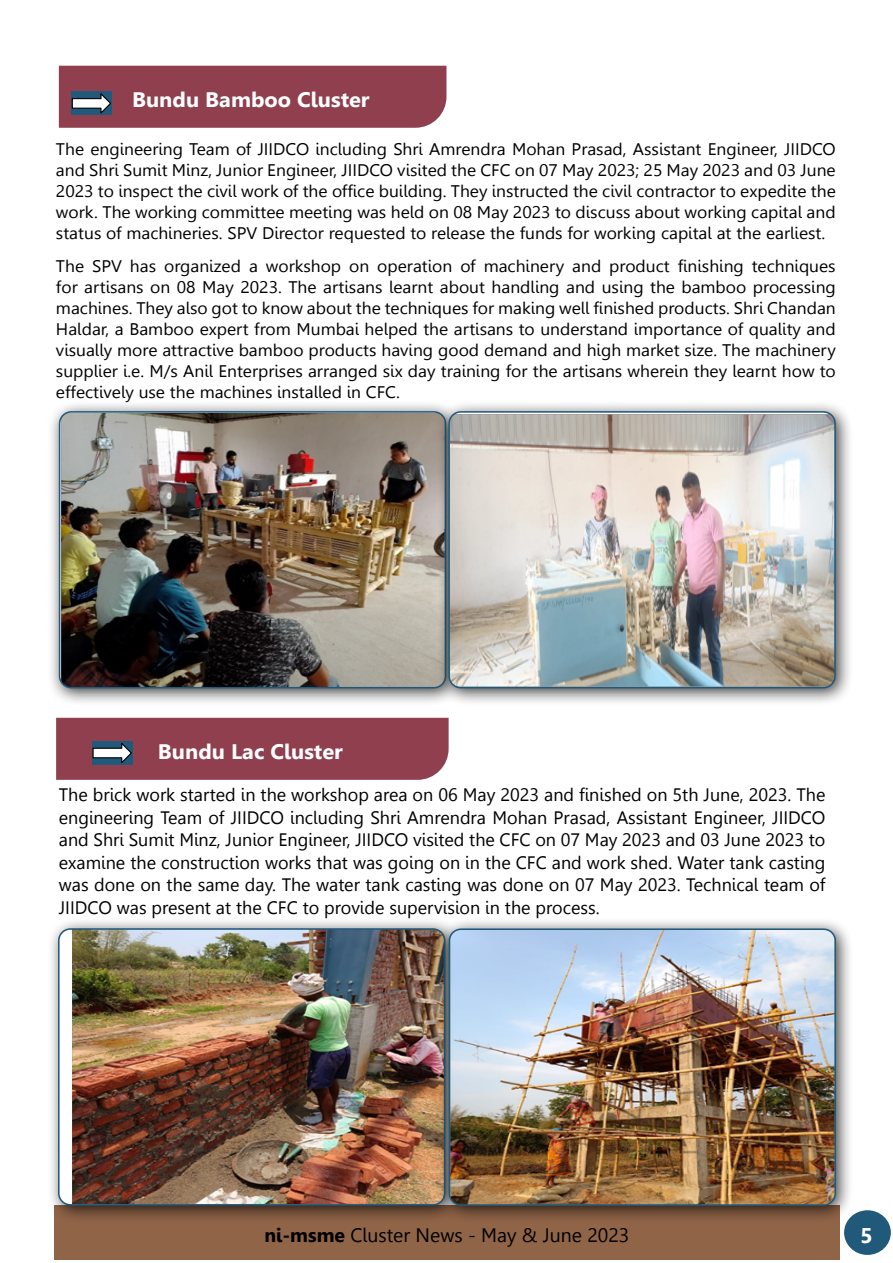
<style>
.page{position:relative;width:893px;height:1263px;background:#fff}
.page>*{position:absolute;margin:0;border:0;box-sizing:border-box;transform-origin:0 0}
.t1{font:700 21.3px "Leelawadee";color:#fff}
.t2{font:700 21px "Leelawadee";color:#fff;scale:1.04 1}
.t3{font:19.5px "Leelawadee";color:#000}
.t4{font:18px/22.5px "Leelawadee";color:#000;text-align:justify}
.t5{font:16.8px/21px "Leelawadee";color:#000;text-align:justify;scale:1.04 1}
.s1{font-weight:700}
</style>
<div class="page">
<div style="left:54px;top:1205px;width:786px;height:54px;background:#906447"></div>
<div style="left:844px;top:1210px;width:47px;height:45px;background:#21597a;border-radius:50%"></div>
<div style="left:48px;top:400px;width:416px;height:306px;background:#000;opacity:.75"></div>
<img style="left:61px;top:413px;width:376px;height:275px">
<div style="left:59px;top:411px;width:387px;height:277px;border:2px solid #21597a;border-radius:12px"></div>
<div style="left:437px;top:400px;width:416px;height:306px;background:#000;opacity:.75"></div>
<img style="left:450px;top:413px;width:385px;height:275px">
<div style="left:448px;top:411px;width:388px;height:277px;border:2px solid #21597a;border-radius:12px"></div>
<div style="left:47px;top:917px;width:416px;height:306px;background:#000;opacity:.75"></div>
<div style="left:59px;top:929px;width:386px;height:276px;background:#fff;border-radius:12px"></div>
<img style="left:72px;top:931px;width:365px;height:271px">
<div style="left:58px;top:928px;width:387px;height:277px;border:2px solid #21597a;border-radius:12px"></div>
<div style="left:437px;top:917px;width:417px;height:306px;background:#000;opacity:.75"></div>
<img style="left:450px;top:929px;width:385px;height:276px">
<div style="left:449px;top:928px;width:387px;height:278px;border:2px solid #21597a;border-radius:12px"></div>
<div style="left:59px;top:66px;width:387px;height:62px;background:#8f3f4d"></div>
<svg style="left:56px;top:718px;width:393px;height:62px;background:#8e4351"></svg>
<p class="t2" style="left:132px;top:87px;width:230px">Bundu Bamboo Cluster</p>
<p class="t5" style="left:56px;top:139px;width:751px">The engineering Team of JIIDCO including Shri Amrendra Mohan Prasad, Assistant Engineer, JIIDCO and Shri Sumit Minz, Junior Engineer, JIIDCO visited the CFC on 07 May 2023; 25 May 2023 and 03 June 2023 to inspect the civil work of the office building. They instructed the civil contractor to expedite the work. The working committee meeting was held on 08 May 2023 to discuss about working capital and status of machineries. SPV Director requested to release the funds for working capital at the earliest.</p>
<p class="t5" style="left:56px;top:256px;width:751px">The SPV has organized a workshop on operation of machinery and product finishing techniques for artisans on 08 May 2023. The artisans learnt about handling and using the bamboo processing machines. They also got to know about the techniques for making well finished products. Shri Chandan Haldar, a Bamboo expert from Mumbai helped the artisans to understand importance of quality and visually more attractive bamboo products having good demand and high market size. The machinery supplier i.e. M/s Anil Enterprises arranged six day training for the artisans wherein they learnt how to effectively use the machines installed in CFC.</p>
<p class="t2" style="left:158px;top:739px;width:179px">Bundu Lac Cluster</p>
<p class="t4" style="left:59px;top:784px;width:768px">The brick work started in the workshop area on 06 May 2023 and finished on 5th June, 2023. The engineering Team of JIIDCO including Shri Amrendra Mohan Prasad, Assistant Engineer, JIIDCO and Shri Sumit Minz, Junior Engineer, JIIDCO visited the CFC on 07 May 2023 and 03 June 2023 to examine the construction works that was going on in the CFC and work shed. Water tank casting was done on the same day. The water tank casting was done on 07 May 2023. Technical team of JIIDCO was present at the CFC to provide supervision in the process.</p>
<p class="t3" style="left:264px;top:1224px;width:367px"><span class="s1">ni-msme</span> Cluster News - May &amp; June 2023</p>
<p class="t1" style="left:860px;top:1223px;width:14px">5</p>
</div>
